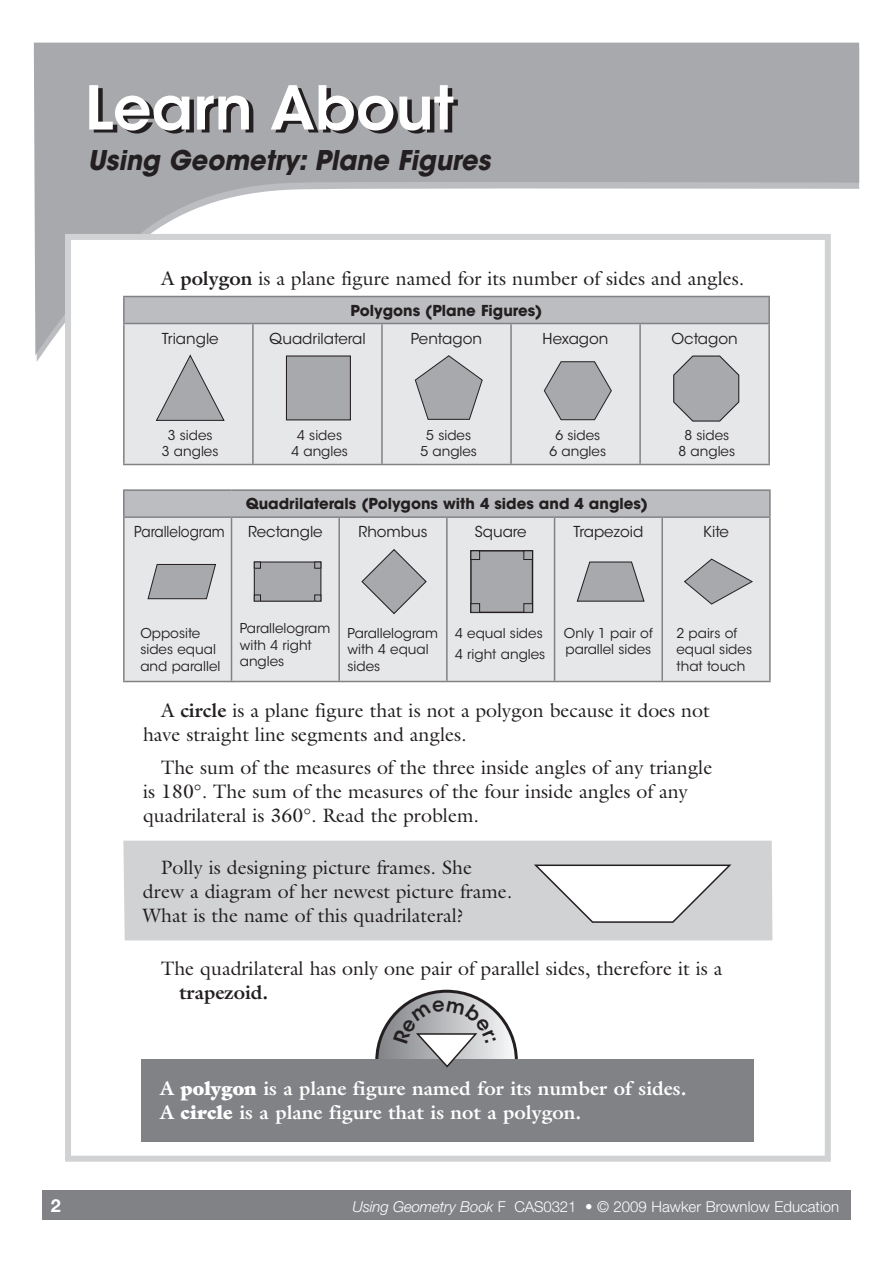
<style>
.page{position:relative;width:893px;height:1263px;background:#fff}
.page>*{position:absolute;margin:0;border:0;box-sizing:border-box;transform-origin:0 0}
.t1{font:600 60px "ITC Avant Garde Std";color:#231f20}
.t2{font:italic 700 27px "ITC Avant Garde Std";color:#231f20;scale:.95 1}
.t3{font:19.5px/24px "Galliard Std";color:#231f20}
.t4{font:700 19.5px/24px "Galliard Std";color:#fff}
.t5{font:700 19.5px "Galliard Std";color:#231f20}
.t6{font:700 18px "Helvetica Neue LT Std";color:#fff}
.t7{font:15px "ITC Avant Garde Std";color:#231f20}
.t8{font:700 15px "ITC Avant Garde Std";color:#231f20}
.t9{font:300 15px "Helvetica Neue LT Std";color:#fff}
.t10{font:15px "ITC Avant Garde Std";color:#231f20;scale:.9 1}
.t11{font:13.5px/16.5px "ITC Avant Garde Std";color:#231f20}
.s1{font-weight:700}
.s2{font-weight:900}
.s3{font-style:italic}
</style>
<div class="page">
<svg style="left:34px;top:43px;width:825px;height:312px;fill:#a8a9ad"></svg>
<div style="left:42px;top:1190px;width:808px;height:30px;background:#808285"></div>
<div style="left:68px;top:237px;width:759px;height:922px;background:#fff"></div>
<div style="left:124px;top:297px;width:645px;height:27px;background:#bcbdc0"></div>
<div style="left:125px;top:324px;width:643px;height:140px;background:#e6e7e9"></div>
<hr style="left:123px;top:296px;width:130px;height:1px;background:#808285">
<hr style="left:123px;top:297px;width:2px;height:26px;background:#808285">
<hr style="left:253px;top:296px;width:517px;height:1px;background:#808285">
<hr style="left:768px;top:297px;width:2px;height:26px;background:#808285">
<hr style="left:123px;top:323px;width:130px;height:1px;background:#808285">
<hr style="left:123px;top:324px;width:2px;height:140px;background:#808285">
<hr style="left:253px;top:323px;width:129px;height:1px;background:#808285">
<hr style="left:252px;top:324px;width:2px;height:140px;background:#808285">
<hr style="left:382px;top:323px;width:129px;height:1px;background:#808285">
<hr style="left:381px;top:324px;width:2px;height:140px;background:#808285">
<hr style="left:511px;top:323px;width:129px;height:1px;background:#808285">
<hr style="left:510px;top:324px;width:2px;height:140px;background:#808285">
<hr style="left:640px;top:323px;width:130px;height:1px;background:#808285">
<hr style="left:639px;top:324px;width:2px;height:140px;background:#808285">
<hr style="left:768px;top:324px;width:2px;height:140px;background:#808285">
<hr style="left:123px;top:464px;width:647px;height:1px;background:#808285">
<svg style="left:155px;top:354px;width:70px;height:67px;background:#c1c2c5"></svg>
<div style="left:286px;top:356px;width:64px;height:64px;background:#a8a9ad"></div>
<div style="left:286px;top:355px;width:65px;height:65px;border:1px solid #231f20"></div>
<svg style="left:414px;top:355px;width:69px;height:66px;background:#b6b7ba"></svg>
<svg style="left:543px;top:361px;width:69px;height:60px;background:#b2b3b6"></svg>
<svg style="left:672px;top:355px;width:67px;height:68px;background:#aeafb2"></svg>
<div style="left:124px;top:490px;width:646px;height:27px;background:#bcbdc0"></div>
<div style="left:125px;top:518px;width:644px;height:163px;background:#e6e7e9"></div>
<hr style="left:123px;top:489px;width:108px;height:2px;background:#808285">
<hr style="left:123px;top:491px;width:2px;height:25px;background:#808285">
<hr style="left:231px;top:489px;width:539px;height:2px;background:#808285">
<svg style="left:769px;top:491px;width:1px;height:25px"></svg>
<hr style="left:123px;top:516px;width:108px;height:2px;background:#808285">
<hr style="left:123px;top:518px;width:2px;height:163px;background:#808285">
<hr style="left:231px;top:516px;width:108px;height:2px;background:#808285">
<hr style="left:231px;top:518px;width:1px;height:163px;background:#808285">
<hr style="left:339px;top:516px;width:108px;height:2px;background:#808285">
<hr style="left:338px;top:518px;width:2px;height:163px;background:#808285">
<hr style="left:447px;top:516px;width:107px;height:2px;background:#808285">
<hr style="left:446px;top:518px;width:1px;height:163px;background:#808285">
<hr style="left:554px;top:516px;width:108px;height:2px;background:#808285">
<hr style="left:554px;top:518px;width:1px;height:163px;background:#808285">
<hr style="left:662px;top:516px;width:108px;height:2px;background:#808285">
<hr style="left:661px;top:518px;width:2px;height:163px;background:#808285">
<hr style="left:769px;top:518px;width:1px;height:163px;background:#808285">
<hr style="left:123px;top:681px;width:647px;height:1px;background:#808285">
<svg style="left:147px;top:564px;width:70px;height:36px;background:#a8a9ac"></svg>
<div style="left:254px;top:562px;width:67px;height:39px;background:#a8a9ad"></div>
<div style="left:254px;top:562px;width:67px;height:40px;border:1px solid #231f20"></div>
<div style="left:314px;top:562px;width:7px;height:6px;border:1px solid #231f20"></div>
<div style="left:254px;top:562px;width:7px;height:6px;border:1px solid #231f20"></div>
<div style="left:314px;top:595px;width:7px;height:6px;border:1px solid #231f20"></div>
<div style="left:254px;top:595px;width:7px;height:6px;border:1px solid #231f20"></div>
<svg style="left:360px;top:548px;width:67px;height:67px;background:#c2c3c6"></svg>
<div style="left:471px;top:551px;width:61px;height:61px;background:#a8a9ad"></div>
<div style="left:470px;top:550px;width:63px;height:63px;border:1px solid #231f20"></div>
<div style="left:523px;top:550px;width:10px;height:10px;border:1px solid #231f20"></div>
<div style="left:470px;top:550px;width:10px;height:10px;border:1px solid #231f20"></div>
<div style="left:470px;top:603px;width:10px;height:10px;border:1px solid #231f20"></div>
<div style="left:523px;top:603px;width:10px;height:10px;border:1px solid #231f20"></div>
<svg style="left:576px;top:561px;width:69px;height:41px;background:#abacaf"></svg>
<svg style="left:683px;top:558px;width:70px;height:47px;background:#c1c2c4"></svg>
<div style="left:123px;top:841px;width:649px;height:99px;background:#d1d2d4"></div>
<div style="left:65px;top:234px;width:765px;height:928px;border:6px solid #d1d2d4"></div>
<svg style="left:377px;top:991px;width:139px;height:140px"></svg>
<div style="left:142px;top:1059px;width:612px;height:82px;background:#808285"></div>
<svg style="left:533px;top:863px;width:200px;height:61px"></svg>
<svg style="left:393px;top:1000px;width:103px;height:68px"></svg>
<h1 class="t1" style="left:89px;top:88px;width:370px">Learn About</h1>
<h2 class="t2" style="left:88px;top:150px;width:425px">Using Geometry: Plane Figures</h2>
<p class="t3" style="left:161px;top:268px;width:584px">A <span class="s1">polygon</span> is a plane figure named for its number of sides and angles.</p>
<p class="t8" style="left:350px;top:304px;width:193px">Polygons (Plane Figures)</p>
<p class="t7" style="left:162px;top:332px;width:58px">Triangle</p>
<p class="t7" style="left:269px;top:332px;width:98px">Quadrilateral</p>
<p class="t7" style="left:671px;top:332px;width:68px">Octagon</p>
<p class="t7" style="left:411px;top:332px;width:73px">Pentagon</p>
<p class="t7" style="left:542px;top:332px;width:67px">Hexagon</p>
<p class="t11" style="left:162px;top:428px;width:58px;text-align:center">3 sides<br>3 angles</p>
<p class="t10" style="left:134px;top:526px;width:102px">Parallelogram</p>
<p class="t11" style="left:291px;top:428px;width:58px;text-align:center">4 sides<br>4 angles</p>
<p class="t11" style="left:420px;top:428px;width:58px;text-align:center">5 sides<br>5 angles</p>
<p class="t11" style="left:549px;top:428px;width:58px;text-align:center">6 sides<br>6 angles</p>
<p class="t8" style="left:246px;top:498px;width:403px">Quadrilaterals (Polygons with 4 sides and 4 angles)</p>
<p class="t7" style="left:248px;top:526px;width:76px">Rectangle</p>
<p class="t7" style="left:358px;top:526px;width:70px">Rhombus</p>
<p class="t7" style="left:475px;top:526px;width:53px">Square</p>
<p class="t7" style="left:573px;top:526px;width:71px">Trapezoid</p>
<p class="t11" style="left:678px;top:428px;width:58px;text-align:center">8 sides<br>8 angles</p>
<p class="t7" style="left:703px;top:526px;width:27px">Kite</p>
<p class="t11" style="left:240px;top:622px;width:92px">Parallelogram with 4 right angles</p>
<p class="t11" style="left:140px;top:626px;width:82px">Opposite sides equal and parallel</p>
<p class="t11" style="left:676px;top:626px;width:77px">2 pairs of equal sides that touch</p>
<p class="t3" style="left:143px;top:700px;width:568px;text-indent:18px">A <span class="s1">circle</span> is a plane figure that is not a polygon because it does not have straight line segments and angles.</p>
<p class="t3" style="left:143px;top:757px;width:570px;text-indent:18px">The sum of the measures of the three inside angles of any triangle is 180°. The sum of the measures of the four inside angles of any quadrilateral is 360°. Read the problem.</p>
<p class="t3" style="left:143px;top:857px;width:371px;text-indent:18px">Polly is designing picture frames. She drew a diagram of her newest picture frame.<br>What is the name of this quadrilateral?</p>
<p class="t3" style="left:161px;top:958px;width:563px">The quadrilateral has only one pair of parallel sides, therefore it is a</p>
<p class="t5" style="left:179px;top:985px;width:91px">trapezoid.</p>
<p class="t11" style="left:564px;top:626px;width:90px">Only 1 pair of parallel sides</p>
<p class="t11" style="left:347px;top:626px;width:92px">Parallelogram with 4 equal sides</p>
<p class="t11" style="left:455px;top:624px;width:92px;line-height:21px">4 equal sides<br>4 right angles</p>
<p class="t4" style="left:160px;top:1078px;width:528px">A <span class="s2">polygon</span> is a plane figure named for its number of sides.<br>A <span class="s2">circle</span> is a plane figure that is not a polygon.</p>
<p class="t6" style="left:51px;top:1199px;width:12px">2</p>
<p class="t9" style="left:352px;top:1201px;width:488px"><span class="s3">Using Geometry Book</span> F CAS0321 • © 2009 Hawker Brownlow Education</p>
</div>
